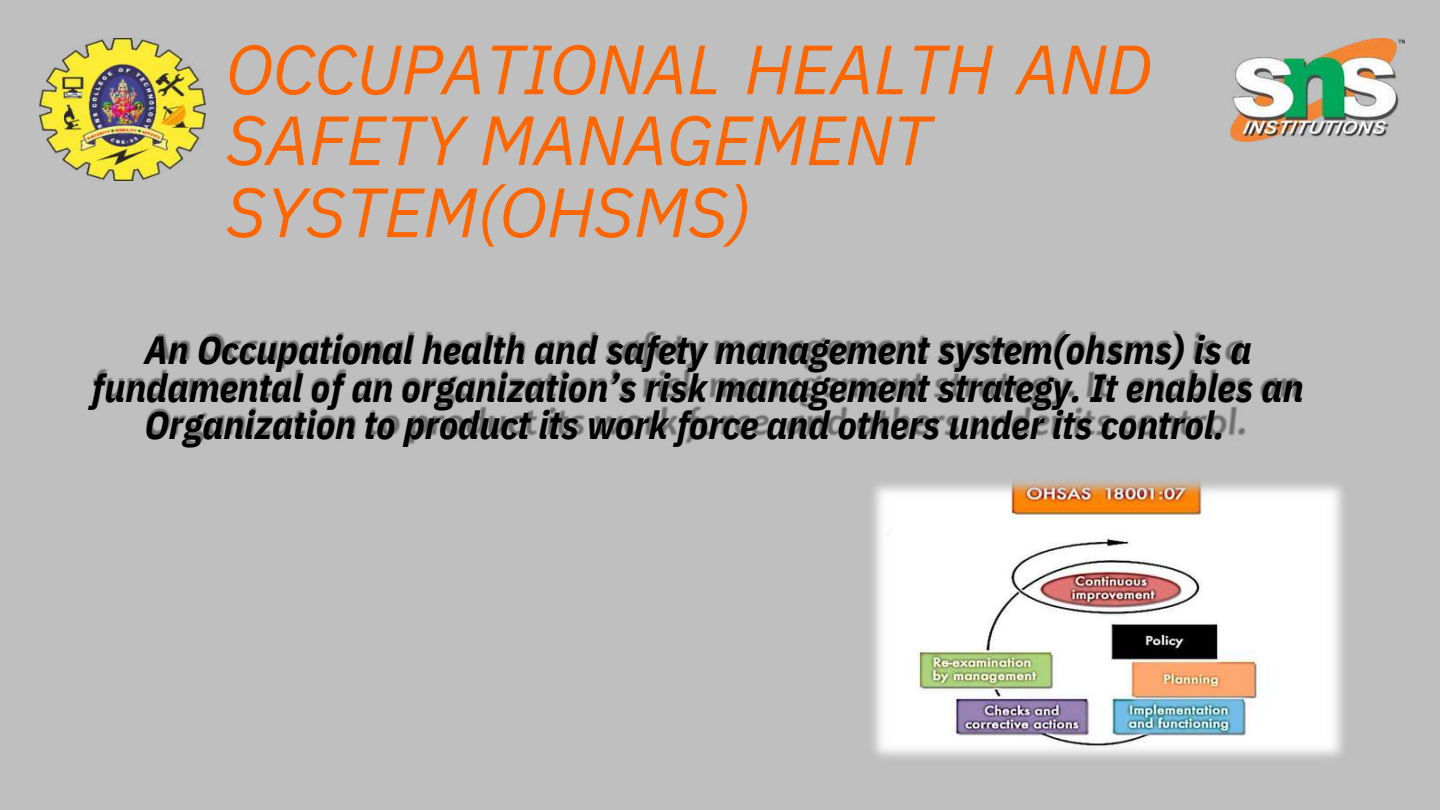
<style>
.page{position:relative;width:1440px;height:810px;background:#bfbfbf}
.page>*{position:absolute;margin:0;border:0;box-sizing:border-box;transform-origin:0 0}
.t1{font:italic 69.6px/71.4px "IBM Plex Sans";letter-spacing:-.005em;color:#f60}
.t2{font:italic 700 39.15px "IBM Plex Sans Cond";color:#000}
.t3{font:italic 700 39px/74.2px "IBM Plex Sans Cond";color:#000}
</style>
<div class="page">
<img style="left:152px;top:330px;width:1092px;height:16px">
<img style="left:91px;top:346px;width:1208px;height:60px">
<img style="left:120px;top:384px;width:1152px;height:62px">
<img style="left:873px;top:481px;width:470px;height:276px">
<img style="left:39px;top:39px;width:167px;height:141px">
<img style="left:1231px;top:39px;width:174px;height:102px">
<h1 class="t1" style="left:226px;top:32px;width:928px">OCCUPATIONAL HEALTH AND<br>SAFETY MANAGEMENT<br>SYSTEM(OHSMS)</h1>
<p class="t3" style="left:145px;top:313px;width:1108px">An Occupational health and safety management system(ohsms) is a<br>Organization to product its work force and others under its control.</p>
<p class="t2" style="left:91px;top:362px;width:1214px">fundamental of an organization’s risk management strategy. It enables an</p>
</div>
